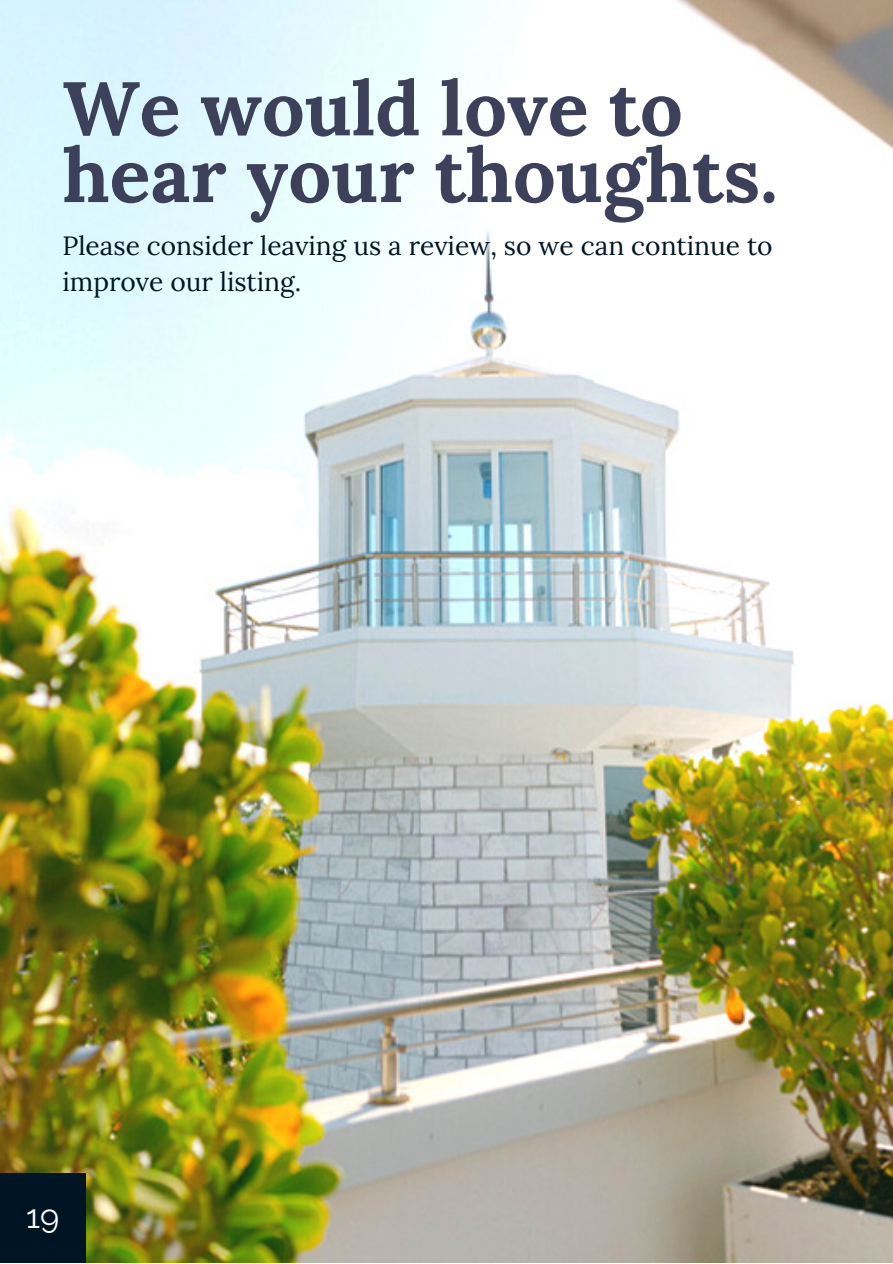
<style>
.page{position:relative;width:893px;height:1264px;background:#fff}
.page>*{position:absolute;margin:0;border:0;box-sizing:border-box;transform-origin:0 0}
.t1{font:700 75.75px/66.8px "Lora";color:#3d405b}
.t2{font:32.7px "Raleway";color:#fff}
.t3{font:26.25px/36px "Lora";color:#001524}
</style>
<div class="page">
<img style="left:0;top:0;width:892px;height:1262px">
<div style="left:0;top:1173px;width:86px;height:89px;background:#001524"></div>
<p class="t1" style="left:62px;top:74px;width:716px">We would love to hear your thoughts.</p>
<p class="t3" style="left:62px;top:227px;width:711px">Please consider leaving us a review, so we can continue to improve our listing.</p>
<p class="t2" style="left:26px;top:1196px;width:35px">19</p>
</div>
